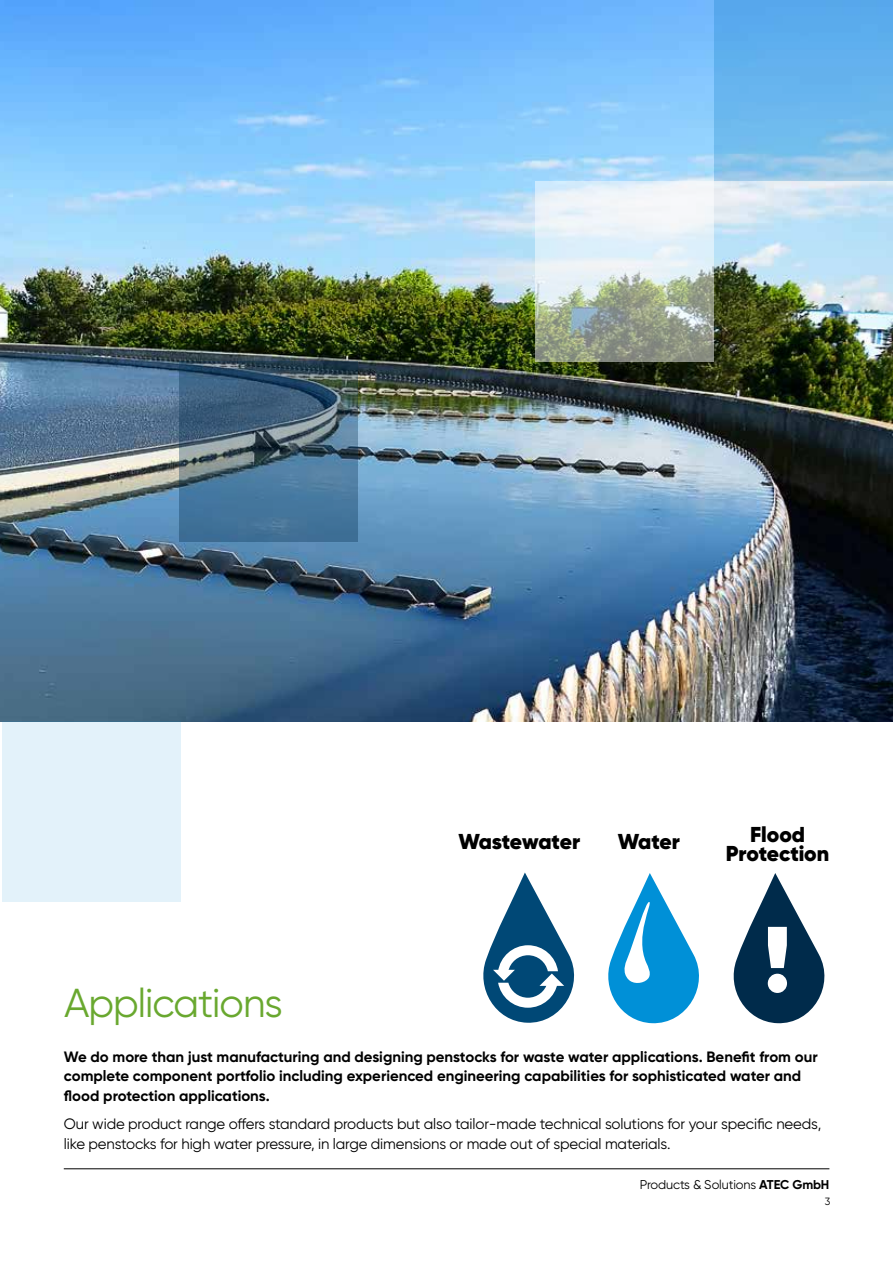
<style>
.page{position:relative;width:893px;height:1263px;background:#fff}
.page>*{position:absolute;margin:0;border:0;box-sizing:border-box;transform-origin:0 0}
.t1{font:40.35px "Gilroy";letter-spacing:-.025em;color:#69a82f}
.t2{font:900 21.6px/18.6px "Gilroy";letter-spacing:-.005em;color:#000;text-align:center}
.t3{font:900 20.55px "Gilroy";letter-spacing:-.01em;color:#000}
.t4{font:700 15px/19.5px "Gilroy";color:#000}
.t5{font:15px/19.5px "Gilroy";letter-spacing:-.01em;color:#000}
.t6{font:12.75px "Gilroy";letter-spacing:-.01em;color:#000}
.t7{font:10.5px "Gilroy";color:#000}
.s1{font-weight:700}
</style>
<div class="page">
<img style="left:0;top:0;width:893px;height:722px">
<hr style="left:64px;top:1168px;width:765px;height:1px;background:#000">
<svg style="left:714px;top:0;width:179px;height:181px;background:#6db6ec"></svg>
<svg style="left:536px;top:181px;width:178px;height:180px"></svg>
<svg style="left:179px;top:361px;width:178px;height:180px;background:#476a84"></svg>
<div style="left:2px;top:722px;width:179px;height:180px;background:#e3f2fa"></div>
<svg style="left:608px;top:873px;width:91px;height:151px"></svg>
<svg style="left:733px;top:873px;width:92px;height:151px"></svg>
<svg style="left:483px;top:872px;width:92px;height:151px"></svg>
<h2 class="t2" style="left:458px;top:832px;width:123px">Wastewater</h2>
<h2 class="t2" style="left:618px;top:832px;width:64px">Water</h2>
<h2 class="t2" style="left:726px;top:825px;width:105px">Flood<br>Protection</h2>
<h1 class="t1" style="left:64px;top:978px;width:220px">Applications</h1>
<p class="t4" style="left:64px;top:1046px;width:755px">We do more than just manufacturing and designing penstocks for waste water applications. Benefit from our complete component portfolio including experienced engineering capabilities for sophisticated water and flood protection applications.</p>
<p class="t5" style="left:64px;top:1114px;width:759px">Our wide product range offers standard products but also tailor-made technical solutions for your specific needs, like penstocks for high water pressure, in large dimensions or made out of special materials.</p>
<h3 class="t3" style="left:472px;top:1035px;width:118px">Wastewater</h3>
<h3 class="t3" style="left:624px;top:1035px;width:61px">Water</h3>
<h3 class="t3" style="left:727px;top:1047px;width:100px">Protection</h3>
<p class="t6" style="left:640px;top:1176px;width:191px">Products &amp; Solutions <span class="s1">ATEC GmbH</span></p>
<p class="t7" style="left:825px;top:1194px;width:7px">3</p>
</div>
